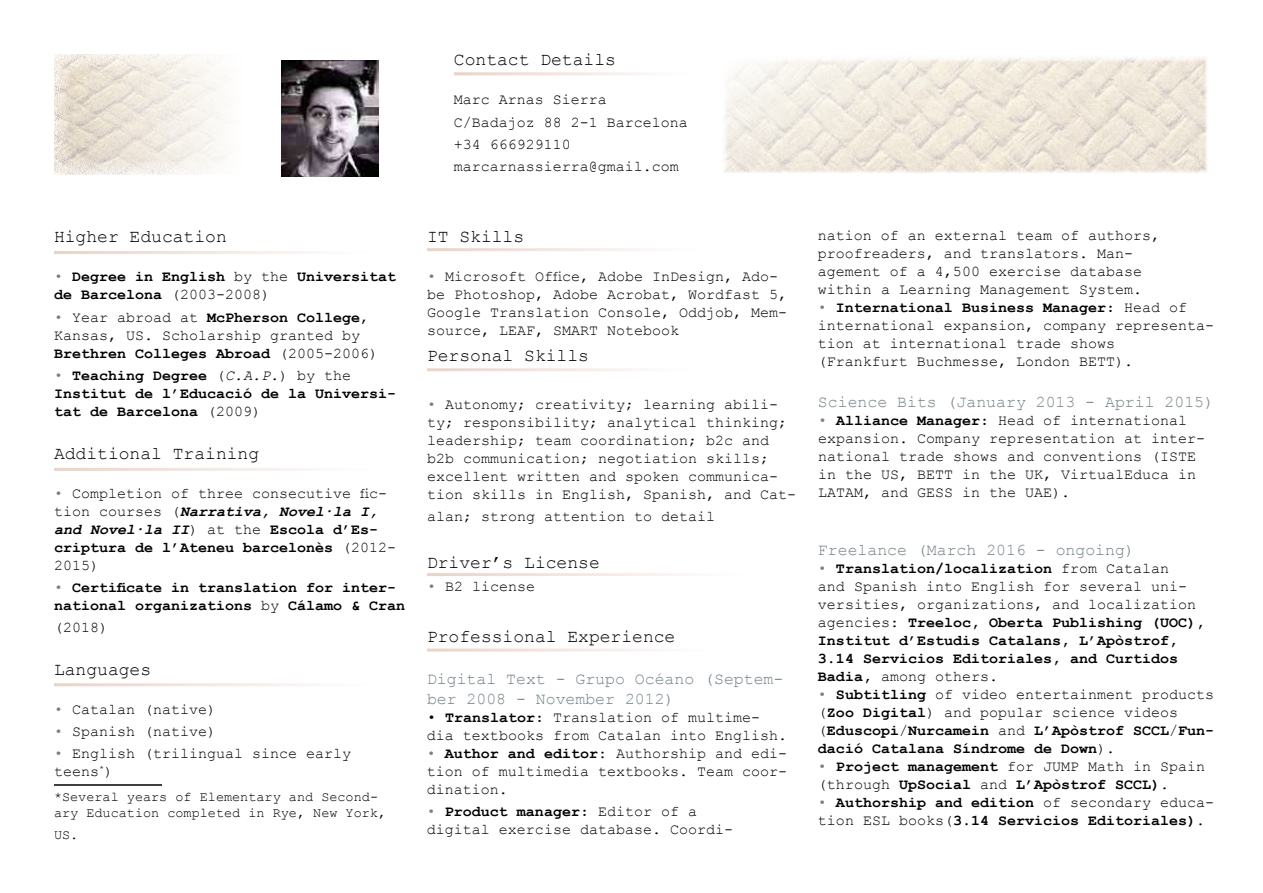
<style>
.page{position:relative;width:1263px;height:893px;background:#fff}
.page>*{position:absolute;margin:0;border:0;box-sizing:border-box;transform-origin:0 0}
.t1{font:18px "Courier New";color:#000}
.t2{font:16.5px/19.8px "Courier New";color:#728288}
.t3{font:15px/18px "Courier New";color:#000}
.t4{font:700 15px/18px "Courier New";color:#000}
.t5{font:13.5px/16.2px "Courier New";color:#000}
.s1{font-weight:400;color:#728288}
.s2{font-weight:400}
.s3{color:#728288}
.s4{font-weight:700}
.s5{font-weight:400;font-style:italic}
.s6{font-weight:700;font-style:italic}
</style>
<div class="page">
<hr style="left:54px;top:784px;width:108px;height:2px;background:#000">
<hr style="left:427px;top:248px;width:271px;height:3px;background:#c57755">
<hr style="left:54px;top:683px;width:317px;height:3px;background:#c57755">
<hr style="left:54px;top:251px;width:317px;height:3px;background:#c57755">
<hr style="left:54px;top:468px;width:317px;height:3px;background:#c57755">
<hr style="left:427px;top:573px;width:317px;height:3px;background:#c57755">
<hr style="left:427px;top:649px;width:282px;height:3px;background:#c57755">
<hr style="left:427px;top:368px;width:264px;height:3px;background:#c57755">
<hr style="left:454px;top:72px;width:235px;height:3px;background:#c57755">
<div style="left:719px;top:53px;width:490px;height:123px;background:#fff;opacity:.75"></div>
<div style="left:53px;top:53px;width:193px;height:123px;background:#fff;opacity:.75"></div>
<img style="left:281px;top:60px;width:98px;height:116px">
<p class="t1" style="left:454px;top:48px;width:163px">Contact Details</p>
<p class="t3" style="left:454px;top:88px;width:236px;line-height:22.2px">Marc Arnas Sierra<br>C/Badajoz 88 2-1 Barcelona +34 666929110 marcarnassierra@gmail.com</p>
<p class="t1" style="left:54px;top:225px;width:174px">Higher Education</p>
<p class="t4" style="left:54px;top:267px;width:344px"><span class="s1">•</span> Degree in English <span class="s2">by the</span> Universitat de Barcelona <span class="s2">(2003-2008)</span></p>
<p class="t3" style="left:54px;top:307px;width:326px"><span class="s3">•</span> Year abroad at <span class="s4">McPherson College</span>,<br>Kansas, US. Scholarship granted by<br><span class="s4">Brethren Colleges Abroad</span> (2005-2006)</p>
<p class="t4" style="left:54px;top:366px;width:344px"><span class="s1">•</span> Teaching Degree <span class="s2">(</span><span class="s5">C.A.P.</span><span class="s2">) by the<br></span>Institut de l’Educació de la Universi&shy;tat de Barcelona <span class="s2">(2009)</span></p>
<p class="t1" style="left:54px;top:442px;width:207px">Additional Training</p>
<p class="t3" style="left:54px;top:484px;width:344px"><span class="s3">•</span> Completion of three consecutive fic&shy;tion courses (<span class="s6">Narrativa, Novel·la I, and Novel·la II</span>) at the <span class="s4">Escola d’Es&shy;criptura de l’Ateneu barcelonès</span> (2012-<br>2015)</p>
<p class="t4" style="left:54px;top:578px;width:353px"><span class="s1">•</span> Certificate in translation for inter&shy;national organizations <span class="s2">by</span> Cálamo &amp; Cran</p>
<p class="t3" style="left:54px;top:618px;width:55px">(2018)</p>
<p class="t1" style="left:54px;top:658px;width:99px">Languages</p>
<p class="t3" style="left:54px;top:700px;width:163px"><span class="s3">•</span> Catalan (native)</p>
<p class="t3" style="left:54px;top:722px;width:163px"><span class="s3">•</span> Spanish (native)</p>
<p class="t3" style="left:54px;top:744px;width:299px"><span class="s3">•</span> English (trilingual since early teens<sup>*</sup>)</p>
<p class="t5" style="left:54px;top:788px;width:334px">*Several years of Elementary and Second&shy;ary Education completed in Rye, New York,</p>
<p class="t5" style="left:54px;top:826px;width:26px">US.</p>
<p class="t1" style="left:427px;top:225px;width:99px">IT Skills</p>
<p class="t3" style="left:427px;top:267px;width:362px"><span class="s3">•</span> Microsoft Office, Adobe InDesign, Ado&shy;be Photoshop, Adobe Acrobat, Wordfast 5, Google Translation Console, Oddjob, Mem&shy;source, LEAF, SMART Notebook</p>
<p class="t1" style="left:427px;top:344px;width:163px">Personal Skills</p>
<p class="t3" style="left:427px;top:395px;width:371px"><span class="s3">•</span> Autonomy; creativity; learning abili&shy;ty; responsibility; analytical thinking; leadership; team coordination; b2c and b2b communication; negotiation skills; excellent written and spoken communica&shy;tion skills in English, Spanish, and Cat-</p>
<p class="t3" style="left:427px;top:507px;width:290px">alan; strong attention to detail</p>
<p class="t1" style="left:427px;top:552px;width:174px">Driver’s License</p>
<p class="t3" style="left:427px;top:576px;width:109px"><span class="s3">•</span> B2 license</p>
<p class="t1" style="left:427px;top:626px;width:250px">Professional Experience</p>
<p class="t2" style="left:427px;top:668px;width:358px">Digital Text - Grupo Océano (Septem&shy;ber 2008 - November 2012)</p>
<p class="t3" style="left:427px;top:707px;width:362px">• <span class="s4">Translator:</span> Translation of multime&shy;dia textbooks from Catalan into English.</p>
<p class="t3" style="left:427px;top:743px;width:362px;text-align:justify"><span class="s3">•</span> <span class="s4">Author and editor</span>: Authorship and edi&shy;tion of multimedia textbooks. Team coor&shy;dination.</p>
<p class="t3" style="left:427px;top:802px;width:308px"><span class="s3">•</span> <span class="s4">Product manager:</span> Editor of a digital exercise database. Coordi-</p>
<p class="t3" style="left:818px;top:226px;width:344px">nation of an external team of authors, proofreaders, and translators. Man&shy;agement of a 4,500 exercise database within a Learning Management System.</p>
<p class="t3" style="left:818px;top:298px;width:398px"><span class="s3">•</span> <span class="s4">International Business Manager:</span> Head of international expansion, company representa&shy;tion at international trade shows<br>(Frankfurt Buchmesse, London BETT).</p>
<p class="t2" style="left:818px;top:392px;width:398px">Science Bits (January 2013 - April 2015)</p>
<p class="t3" style="left:818px;top:411px;width:389px"><span class="s3">•</span> <span class="s4">Alliance Manager:</span> Head of international expansion. Company representation at inter&shy;national trade shows and conventions (ISTE in the US, BETT in the UK, VirtualEduca in LATAM, and GESS in the UAE).</p>
<p class="t2" style="left:818px;top:540px;width:318px">Freelance (March 2016 - ongoing)</p>
<p class="t4" style="left:818px;top:559px;width:389px"><span class="s1">•</span> Translation/localization <span class="s2">from Catalan<br>and Spanish into English for several uni&shy;versities, organizations, and localization agencies:</span> Treeloc, Oberta Publishing (UOC), Institut d’Estudis Catalans, L’Apòstrof, 3.14 Servicios Editoriales, and Curtidos Badia, <span class="s2">among others.</span></p>
<p class="t4" style="left:818px;top:685px;width:398px"><span class="s1">•</span> Subtitling <span class="s2">of video entertainment products (</span>Zoo Digital<span class="s2">) and popular science videos (</span>Eduscopi<span class="s2">/</span>Nurcamein <span class="s2">and</span> L’Apòstrof SCCL<span class="s2">/</span>Fun&shy;dació Catalana Síndrome de Down<span class="s2">).</span></p>
<p class="t4" style="left:818px;top:757px;width:389px"><span class="s1">•</span> Project management <span class="s2">for JUMP Math in Spain (through</span> UpSocial <span class="s2">and</span> L’Apòstrof SCCL)<span class="s2">.</span></p>
<p class="t4" style="left:818px;top:793px;width:398px"><span class="s1">•</span> Authorship and edition <span class="s2">of secondary educa&shy;tion ESL books(</span>3.14 Servicios Editoriales)<span class="s2">.</span></p>
</div>
